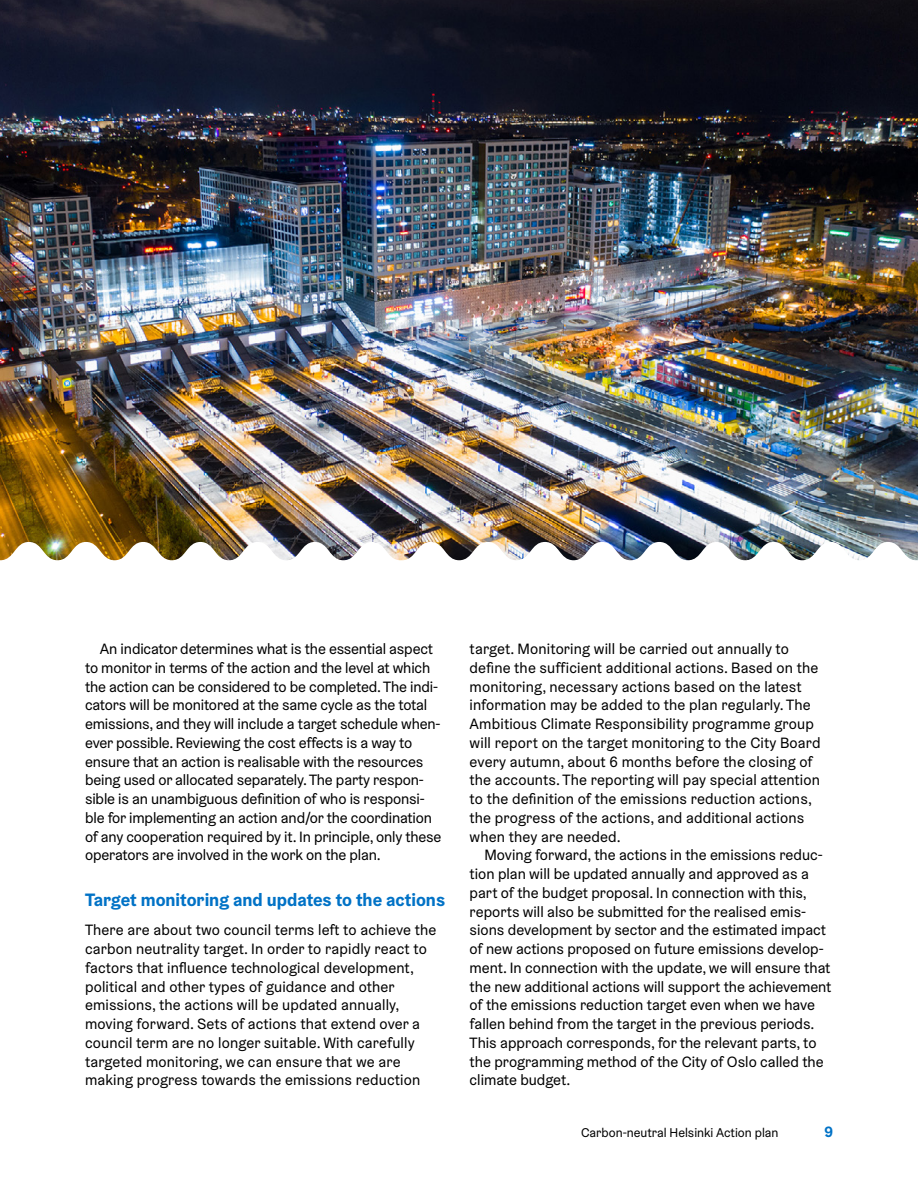
<style>
.page{position:relative;width:918px;height:1188px;background:#fff}
.page>*{position:absolute;margin:0;border:0;box-sizing:border-box;transform-origin:0 0}
.otsikko_2{font:700 18px "Helsinki Grotesk";color:#0072c6}
.leipis_sis{font:15px/18.8px "Helsinki Grotesk";letter-spacing:-.005em;color:#000}
.Leipateksti__Mammy{font:15px/18.8px "Helsinki Grotesk";letter-spacing:.01em;color:#000}
.t1{font:700 15px "Helsinki Grotesk";color:#0072c6}
.t2{font:12.75px "Helsinki Grotesk";color:#000}
</style>
<div class="page">
<img style="left:0;top:0;width:918px;height:560px">
<p class="leipis_sis" style="left:85px;top:639px;width:358px;text-indent:15px">An indicator determines what is the essential aspect to monitor in terms of the action and the level at which the action can be considered to be completed. The indi&shy;cators will be monitored at the same cycle as the total emissions, and they will include a target schedule when&shy;ever possible. Reviewing the cost effects is a way to ensure that an action is realisable with the resources being used or allocated separately. The party respon&shy;sible is an unambiguous definition of who is responsi&shy;ble for implementing an action and/or the coordination of any cooperation required by it. In principle, only these operators are involved in the work on the plan.</p>
<p class="otsikko_2" style="left:85px;top:888px;width:362px">Target monitoring and updates to the actions</p>
<p class="Leipateksti__Mammy" style="left:85px;top:920px;width:353px">There are about two council terms left to achieve the carbon neutrality target. In order to rapidly react to factors that influence technological development, political and other types of guidance and other emissions, the actions will be updated annually, moving forward. Sets of actions that extend over a council term are no longer suitable. With carefully targeted monitoring, we can ensure that we are making progress towards the emissions reduction</p>
<p class="Leipateksti__Mammy" style="left:470px;top:639px;width:353px">target. Monitoring will be carried out annually to define the sufficient additional actions. Based on the monitoring, necessary actions based on the latest information may be added to the plan regularly. The Ambitious Climate Responsibility programme group will report on the target monitoring to the City Board every autumn, about 6 months before the closing of the accounts. The reporting will pay special attention to the definition of the emissions reduction actions, the progress of the actions, and additional actions when they are needed.</p>
<p class="leipis_sis" style="left:470px;top:845px;width:363px;text-indent:15px">Moving forward, the actions in the emissions reduc&shy;tion plan will be updated annually and approved as a part of the budget proposal. In connection with this, reports will also be submitted for the realised emis&shy;sions development by sector and the estimated impact of new actions proposed on future emissions develop&shy;ment. In connection with the update, we will ensure that the new additional actions will support the achievement of the emissions reduction target even when we have fallen behind from the target in the previous periods.<br>This approach corresponds, for the relevant parts, to the programming method of the City of Oslo called the climate budget.</p>
<p class="t2" style="left:581px;top:1125px;width:199px">Carbon-neutral Helsinki Action plan</p>
<p class="t1" style="left:824px;top:1123px;width:10px">9</p>
</div>
